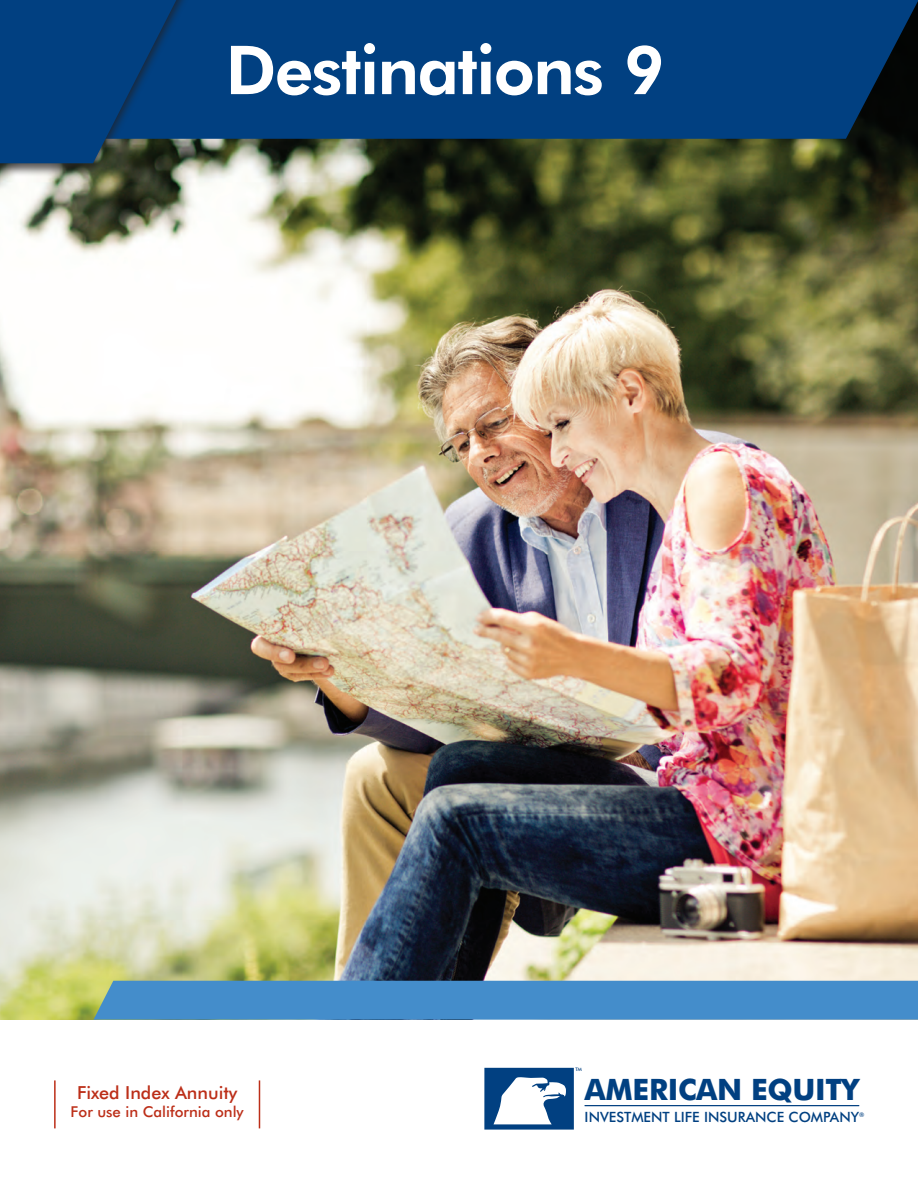
<style>
.page{position:relative;width:918px;height:1188px;background:#fff}
.page>*{position:absolute;margin:0;border:0;box-sizing:border-box;transform-origin:0 0}
.t1{font:800 67.5px "Futura BT";letter-spacing:-.025em;color:#fff}
.t2{font:700 29.55px "Futura BT";letter-spacing:-.01em;color:#014081}
.t3{font:500 18px "Futura BT";color:#bc2e18}
.t4{font:500 15px "Futura BT";color:#bc2e18}
.t5{font:500 14.25px "Futura BT";color:#014081}
.t6{font:500 6.3px "Futura BT";color:#014081}
.t7{font:500 4.8px "Futura BT";color:#014081}
</style>
<div class="page">
<img style="left:0;top:139px;width:918px;height:881px">
<div style="left:221px;top:0;width:697px;height:139px;background:#014081"></div>
<div style="left:0;top:0;width:221px;height:178px;background:#231f20;opacity:.75"></div>
<svg style="left:0;top:0;width:176px;height:163px;background:#043f79"></svg>
<hr style="left:585px;top:1105px;width:274px;height:1px;background:#014081">
<svg style="left:484px;top:1068px;width:90px;height:62px"></svg>
<div style="left:94px;top:981px;width:824px;height:39px;background:#448dcb"></div>
<hr style="left:54px;top:1080px;width:2px;height:48px;background:#bc2e18">
<hr style="left:259px;top:1080px;width:1px;height:48px;background:#bc2e18">
<p class="t1" style="left:226px;top:29px;width:441px">Destinations 9</p>
<p class="t3" style="left:77px;top:1082px;width:162px">Fixed Index Annuity</p>
<p class="t4" style="left:71px;top:1103px;width:175px">For use in California only</p>
<p class="t7" style="left:575px;top:1067px;width:8px">TM</p>
<p class="t2" style="left:585px;top:1071px;width:276px">AMERICAN EQUITY</p>
<p class="t5" style="left:585px;top:1109px;width:276px">INVESTMENT LIFE INSURANCE COMPANY</p>
<p class="t6" style="left:859px;top:1111px;width:7px">®</p>
</div>
